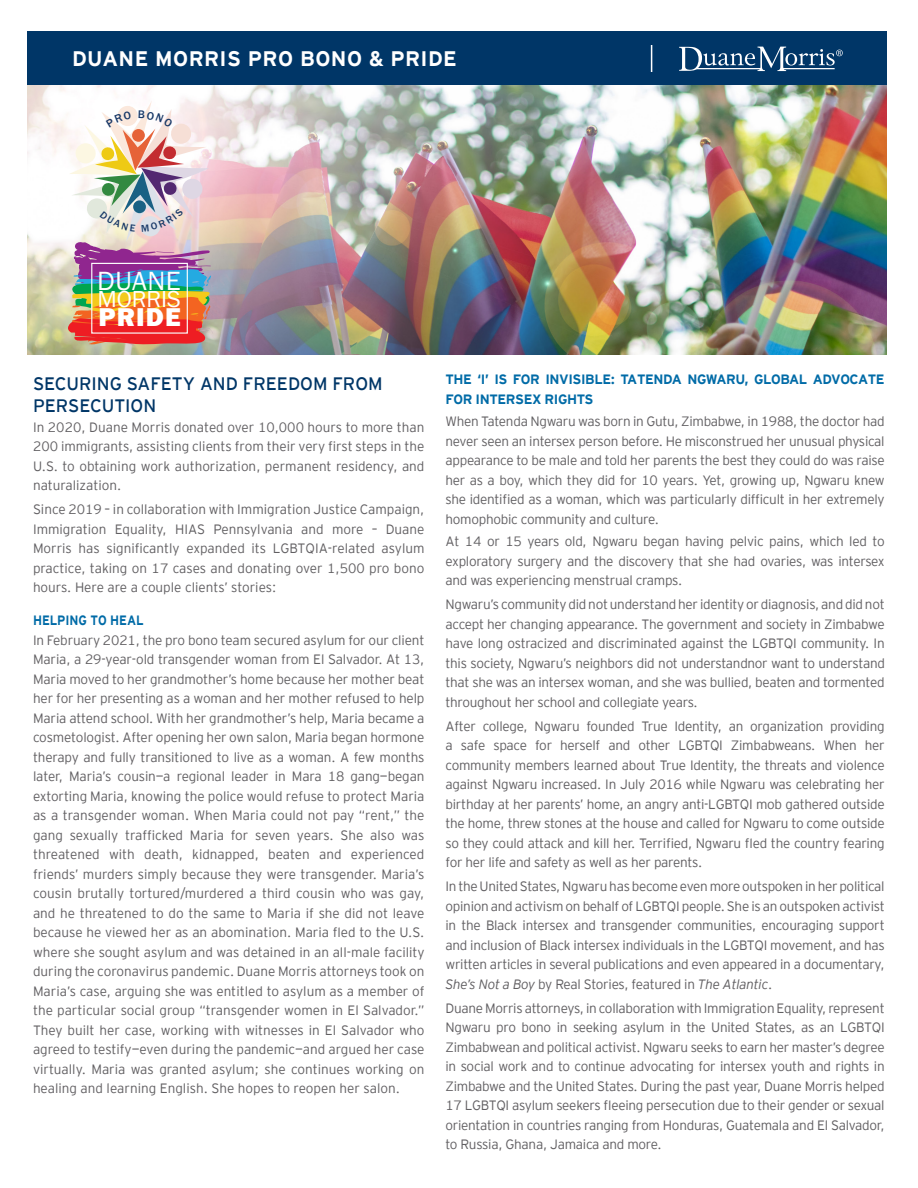
<style>
.page{position:relative;width:918px;height:1188px;background:#fff}
.page>*{position:absolute;margin:0;border:0;box-sizing:border-box;transform-origin:0 0}
.t1{font:27.3px "Franklin Gothic";letter-spacing:.02em;color:#fff}
.t2{font:800 26.7px "Franklin Gothic";letter-spacing:.04em;color:#fff}
.t3{font:24px "Franklin Gothic";color:#fff}
.t4{font:700 21px "EY Interstate";letter-spacing:.02em;color:#fff}
.body{font:18px/22.5px "EY Interstate";color:#003667}
.body-2{font:300 13.5px/19.5px "EY Interstate";letter-spacing:-.02em;color:#615f62;text-align:justify}
.Subhead{font:300 13.5px/19.5px "EY Interstate";color:#615f62;text-align:justify}
.body-3{font:700 13.5px/19.5px "EY Interstate";letter-spacing:-.03em;color:#006ba7}
.Subhead-2{font:700 13.5px "EY Interstate";letter-spacing:-.005em;color:#006ba7;scale:.9 1}
.s1{font-style:italic}
</style>
<div class="page">
<img style="left:27px;top:86px;width:859px;height:269px">
<div style="left:27px;top:32px;width:859px;height:54px;background:#003667"></div>
<svg style="left:679px;top:47px;width:164px;height:24px"></svg>
<svg style="left:651px;top:45px;width:1px;height:27px"></svg>
<svg style="left:68px;top:100px;width:143px;height:244px"></svg>
<p class="t4" style="left:72px;top:43px;width:386px">DUANE MORRIS PRO BONO &amp; PRIDE</p>
<p class="t1" style="left:97px;top:263px;width:85px">DUANE</p>
<p class="t3" style="left:97px;top:284px;width:85px">MORRIS</p>
<p class="t2" style="left:99px;top:300px;width:84px">PRIDE</p>
<p class="body" style="left:33px;top:371px;width:351px">SECURING SAFETY AND FREEDOM FROM<br>PERSECUTION</p>
<p class="body-2" style="left:33px;top:416px;width:393px">In 2020, Duane Morris donated over 10,000 hours to more than 200 immigrants, assisting clients from their very first steps in the U.S. to obtaining work authorization, permanent residency, and naturalization.</p>
<p class="body-2" style="left:33px;top:499px;width:393px">Since 2019 – in collaboration with Immigration Justice Campaign, Immigration Equality, HIAS Pennsylvania and more – Duane Morris has significantly expanded its LGBTQIA-related asylum practice, taking on 17 cases and donating over 1,500 pro bono hours. Here are a couple clients’ stories:</p>
<p class="Subhead-2" style="left:33px;top:611px;width:124px">HELPING TO HEAL</p>
<p class="Subhead" style="left:33px;top:629px;width:393px">In February 2021, the pro bono team secured asylum for our client Maria, a 29-year-old transgender woman from El Salvador. At 13, Maria moved to her grandmother’s home because her mother beat her for her presenting as a woman and her mother refused to help Maria attend school. With her grandmother’s help, Maria became a cosmetologist. After opening her own salon, Maria began hormone therapy and fully transitioned to live as a woman. A few months later, Maria’s cousin—a regional leader in Mara 18 gang—began extorting Maria, knowing the police would refuse to protect Maria as a transgender woman. When Maria could not pay “rent,” the gang sexually trafficked Maria for seven years. She also was threatened with death, kidnapped, beaten and experienced friends’ murders simply because they were transgender. Maria’s cousin brutally tortured/murdered a third cousin who was gay, and he threatened to do the same to Maria if she did not leave because he viewed her as an abomination. Maria fled to the U.S. where she sought asylum and was detained in an all-male facility during the coronavirus pandemic. Duane Morris attorneys took on Maria’s case, arguing she was entitled to asylum as a member of the particular social group “transgender women in El Salvador.” They built her case, working with witnesses in El Salvador who agreed to testify—even during the pandemic—and argued her case virtually. Maria was granted asylum; she continues working on healing and learning English. She hopes to reopen her salon.</p>
<p class="body-3" style="left:446px;top:369px;width:441px">THE ‘I’ IS FOR INVISIBLE: TATENDA NGWARU, GLOBAL ADVOCATE<br>FOR INTERSEX RIGHTS</p>
<p class="body-2" style="left:446px;top:411px;width:441px">When Tatenda Ngwaru was born in Gutu, Zimbabwe, in 1988, the doctor had never seen an intersex person before. He misconstrued her unusual physical appearance to be male and told her parents the best they could do was raise her as a boy, which they did for 10 years. Yet, growing up, Ngwaru knew she identified as a woman, which was particularly difficult in her extremely homophobic community and culture.</p>
<p class="body-2" style="left:446px;top:531px;width:441px">At 14 or 15 years old, Ngwaru began having pelvic pains, which led to exploratory surgery and the discovery that she had ovaries, was intersex and was experiencing menstrual cramps.</p>
<p class="body-2" style="left:446px;top:594px;width:441px">Ngwaru’s community did not understand her identity or diagnosis, and did not accept her changing appearance. The government and society in Zimbabwe have long ostracized and discriminated against the LGBTQI community. In this society, Ngwaru’s neighbors did not understand―nor want to understand― that she was an intersex woman, and she was bullied, beaten and tormented throughout her school and collegiate years.</p>
<p class="body-2" style="left:446px;top:715px;width:441px">After college, Ngwaru founded True Identity, an organization providing a safe space for herself and other LGBTQI Zimbabweans. When her community members learned about True Identity, the threats and violence against Ngwaru increased. In July 2016 while Ngwaru was celebrating her birthday at her parents’ home, an angry anti-LGBTQI mob gathered outside the home, threw stones at the house and called for Ngwaru to come outside so they could attack and kill her. Terrified, Ngwaru fled the country fearing for her life and safety as well as her parents.</p>
<p class="body-2" style="left:446px;top:876px;width:441px">In the United States, Ngwaru has become even more outspoken in her political opinion and activism on behalf of LGBTQI people. She is an outspoken activist in the Black intersex and transgender communities, encouraging support and inclusion of Black intersex individuals in the LGBTQI movement, and has written articles in several publications and even appeared in a documentary, <span class="s1">She’s Not a Boy</span> by Real Stories, featured in <span class="s1">The Atlantic</span>.</p>
<p class="body-2" style="left:446px;top:997px;width:441px">Duane Morris attorneys, in collaboration with Immigration Equality, represent Ngwaru pro bono in seeking asylum in the United States, as an LGBTQI Zimbabwean and political activist. Ngwaru seeks to earn her master’s degree in social work and to continue advocating for intersex youth and rights in Zimbabwe and the United States. During the past year, Duane Morris helped 17 LGBTQI asylum seekers fleeing persecution due to their gender or sexual orientation in countries ranging from Honduras, Guatemala and El Salvador, to Russia, Ghana, Jamaica and more.</p>
</div>
